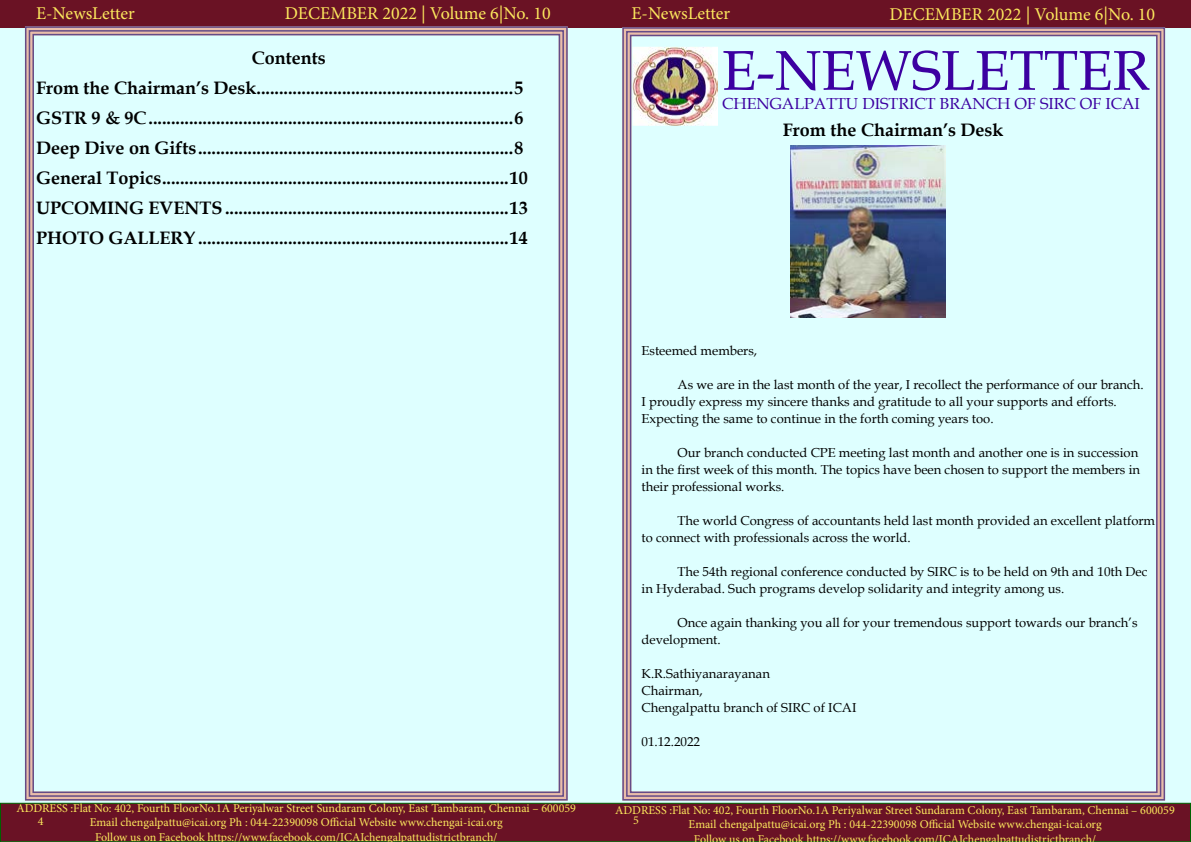
<style>
.page{position:relative;width:1191px;height:842px;background:#fff}
.page>*{position:absolute;margin:0;border:0;box-sizing:border-box;transform-origin:0 0}
.t1{font:56px "Book Antiqua";color:#3c00a1}
.t2{font:700 18px/30px "Book Antiqua";color:#000}
.t3{font:18px "Minion Pro";color:#fce85d}
.t4{font:16px "Book Antiqua";color:#3c00a1}
.t5{font:13px/17px "Book Antiqua";color:#000}
.t6{font:12px/14.4px "Minion Pro";color:#fce85d;text-align:center}
</style>
<div class="page">
<div style="left:0;top:2px;width:1191px;height:801px;background:#deffff"></div>
<div style="left:0;top:1px;width:1190px;height:27px;background:#6a1224"></div>
<div style="left:0;top:803px;width:1191px;height:39px;background:#6a1225;border:1px solid #006200"></div>
<div style="left:24px;top:26px;width:544px;height:775px;background:#deffff"></div>
<div style="left:621px;top:27px;width:544px;height:774px;background:#deffff"></div>
<img style="left:632px;top:47px;width:85px;height:78px">
<img style="left:791px;top:146px;width:154px;height:171px">
<h2 class="t3" style="left:36px;top:1px;width:100px">E-NewsLetter</h2>
<h2 class="t3" style="left:285px;top:1px;width:267px">DECEMBER 2022 | Volume 6|No. 10</h2>
<p class="t2" style="left:36px;top:43px;width:493px;text-indent:216px">Contents<br>From the Chairman’s Desk.........................................................5<br>GSTR 9 &amp; 9C.................................................................................6<br>Deep Dive on Gifts......................................................................8<br>General Topics.............................................................................10<br>UPCOMING EVENTS...............................................................13<br>PHOTO GALLERY.....................................................................14</p>
<h2 class="t3" style="left:631px;top:1px;width:100px">E-NewsLetter</h2>
<h2 class="t3" style="left:889px;top:2px;width:267px">DECEMBER 2022 | Volume 6|No. 10</h2>
<h1 class="t1" style="left:722px;top:32px;width:429px">E-NEWSLETTER</h1>
<p class="t4" style="left:722px;top:92px;width:419px">CHENGALPATTU DISTRICT BRANCH OF SIRC OF ICAI</p>
<h2 class="t2" style="left:783px;top:115px;width:222px">From the Chairman’s Desk</h2>
<p class="t6" style="left:16px;top:801px;width:561px">ADDRESS :Flat No: 402, Fourth FloorNo.1A Periyalwar Street Sundaram Colony, East Tambaram, Chennai – 600059<br>Email chengalpattu@icai.org Ph : 044-22390098 Official Website www.chengai-icai.org<br>Follow us on Facebook https://www.facebook.com/ICAIchengalpattudistrictbranch/</p>
<p class="t6" style="left:38px;top:814px;width:7px">4</p>
<p class="t5" style="left:641px;top:342px;width:117px">Esteemed members,</p>
<p class="t5" style="left:641px;top:376px;width:503px;text-indent:36px">As we are in the last month of the year, I recollect the performance of our branch.<br>I proudly express my sincere thanks and gratitude to all your supports and efforts.<br>Expecting the same to continue in the forth coming years too.</p>
<p class="t5" style="left:641px;top:444px;width:500px;text-indent:36px">Our branch conducted CPE meeting last month and another one is in succession in the first week of this month. The topics have been chosen to support the members in their professional works.</p>
<p class="t5" style="left:641px;top:512px;width:515px;text-indent:36px">The world Congress of accountants held last month provided an excellent platform to connect with professionals across the world.</p>
<p class="t5" style="left:641px;top:563px;width:507px;text-indent:36px">The 54th regional conference conducted by SIRC is to be held on 9th and 10th Dec in Hyderabad. Such programs develop solidarity and integrity among us.</p>
<p class="t5" style="left:641px;top:614px;width:497px;text-indent:36px">Once again thanking you all for your tremendous support towards our branch’s development.</p>
<p class="t5" style="left:641px;top:665px;width:216px">K.R.Sathiyanarayanan<br>Chairman,<br>Chengalpattu branch of SIRC of ICAI</p>
<p class="t5" style="left:641px;top:733px;width:60px">01.12.2022</p>
<p class="t6" style="left:615px;top:803px;width:561px">ADDRESS :Flat No: 402, Fourth FloorNo.1A Periyalwar Street Sundaram Colony, East Tambaram, Chennai – 600059<br>Email chengalpattu@icai.org Ph : 044-22390098 Official Website www.chengai-icai.org<br>Follow us on Facebook https://wwwfacebook com/ICAIchengalpattudistrictbranch/</p>
<p class="t6" style="left:633px;top:813px;width:7px">5</p>
</div>
